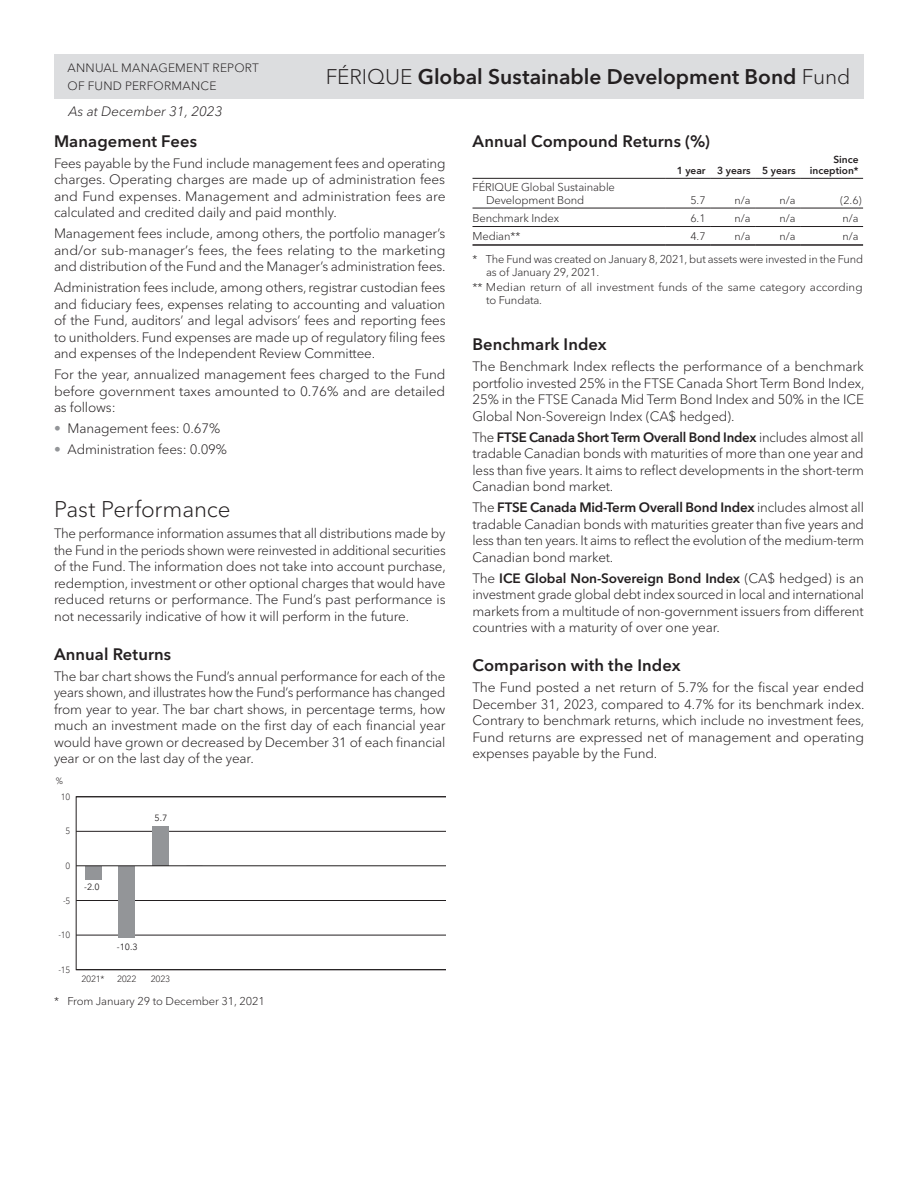
<style>
.page{position:relative;width:918px;height:1188px;background:#fff}
.page>*{position:absolute;margin:0;border:0;box-sizing:border-box;transform-origin:0 0}
.t1{font:300 22.5px "Avenir Next LT Pro";letter-spacing:-.005em;color:#231f20}
.t2{font:600 21px "Avenir Next LT Pro";color:#231f20}
.t3{font:600 16.5px "Avenir Next LT Pro";letter-spacing:.005em;color:#231f20}
.t4{font:300 13.5px/16.5px "Avenir Next LT Pro";letter-spacing:-.01em;color:#231f20;text-align:justify}
.t5{font:italic 300 13.5px "Avenir Next LT Pro";color:#231f20}
.t6{font:300 12px/18px "Avenir Next LT Pro";letter-spacing:.02em;color:#231f20}
.t7{font:300 11.25px/12.8px "Avenir Next LT Pro";letter-spacing:-.01em;color:#231f20}
.t8{font:300 10.8px "Avenir Next LT Pro";color:#231f20}
.t9{font:600 10.2px/10.5px "Avenir Next LT Pro";color:#231f20;text-align:right}
.t10{font:300 9px "Avenir Next LT Pro";letter-spacing:-.04em;color:#231f20}
.t11{font:300 9px "Avenir Next LT Pro";letter-spacing:-.04em;color:#231f20;scale:.94 1}
.t12{font:9px "Avenir Next LT Pro";color:#231f20}
.s1{font-weight:300}
.s2{color:#939598}
.s3{font-weight:600}
</style>
<div class="page">
<div style="left:54px;top:54px;width:810px;height:45px;background:#dcdddf"></div>
<hr style="left:76px;top:796px;width:370px;height:1px;background:#231f20">
<svg style="left:76px;top:797px;width:370px;height:173px"></svg>
<hr style="left:665px;top:178px;width:45px;height:1px;background:#231f20">
<hr style="left:710px;top:178px;width:45px;height:1px;background:#231f20">
<hr style="left:755px;top:178px;width:45px;height:1px;background:#231f20">
<hr style="left:800px;top:178px;width:63px;height:1px;background:#231f20">
<hr style="left:472px;top:244px;width:193px;height:2px;background:#231f20">
<hr style="left:665px;top:244px;width:45px;height:2px;background:#231f20">
<hr style="left:710px;top:244px;width:45px;height:2px;background:#231f20">
<hr style="left:755px;top:244px;width:45px;height:2px;background:#231f20">
<hr style="left:800px;top:244px;width:63px;height:2px;background:#231f20">
<hr style="left:472px;top:208px;width:193px;height:1px;background:#231f20">
<hr style="left:665px;top:208px;width:45px;height:1px;background:#231f20">
<hr style="left:710px;top:208px;width:45px;height:1px;background:#231f20">
<hr style="left:755px;top:208px;width:45px;height:1px;background:#231f20">
<hr style="left:800px;top:208px;width:63px;height:1px;background:#231f20">
<hr style="left:472px;top:226px;width:193px;height:1px;background:#231f20">
<hr style="left:665px;top:226px;width:45px;height:1px;background:#231f20">
<hr style="left:710px;top:226px;width:45px;height:1px;background:#231f20">
<hr style="left:755px;top:226px;width:45px;height:1px;background:#231f20">
<hr style="left:800px;top:226px;width:63px;height:1px;background:#231f20">
<hr style="left:472px;top:178px;width:193px;height:1px;background:#231f20">
<p class="t6" style="left:68px;top:59px;width:193px">ANNUAL MANAGEMENT REPORT<br>OF FUND PERFORMANCE</p>
<h2 class="t2" style="left:326px;top:64px;width:526px"><span class="s1">FÉRIQUE</span> Global Sustainable Development Bond <span class="s1">Fund</span></h2>
<p class="t5" style="left:68px;top:103px;width:156px">As at December 31, 2023</p>
<p class="t3" style="left:54px;top:131px;width:145px">Management Fees</p>
<p class="t4" style="left:54px;top:155px;width:393px">Fees payable by the Fund include management fees and operating charges. Operating charges are made up of administration fees and Fund expenses. Management and administration fees are calculated and credited daily and paid monthly.</p>
<p class="t4" style="left:54px;top:225px;width:393px">Management fees include, among others, the portfolio manager’s and/or sub-manager’s fees, the fees relating to the marketing and distribution of the Fund and the Manager’s administration fees.</p>
<p class="t4" style="left:54px;top:279px;width:393px">Administration fees include, among others, registrar custodian fees and fiduciary fees, expenses relating to accounting and valuation of the Fund, auditors’ and legal advisors’ fees and reporting fees to unitholders. Fund expenses are made up of regulatory filing fees and expenses of the Independent Review Committee.</p>
<p class="t4" style="left:54px;top:366px;width:393px">For the year, annualized management fees charged to the Fund before government taxes amounted to 0.76% and are detailed as follows:</p>
<p class="t4" style="left:54px;top:420px;width:168px"><span class="s2">•</span> Management fees: 0.67%</p>
<p class="t4" style="left:54px;top:441px;width:175px"><span class="s2">•</span> Administration fees: 0.09%</p>
<p class="t3" style="left:472px;top:131px;width:239px">Annual Compound Returns (%)</p>
<p class="t9" style="left:677px;top:165px;width:120px">1 year 3 years 5 years</p>
<p class="t9" style="left:810px;top:154px;width:50px">Since inception*</p>
<p class="t7" style="left:486px;top:181px;width:131px;text-indent:-14px">FÉRIQUE Global Sustainable<br>Development Bond</p>
<p class="t8" style="left:690px;top:193px;width:17px">5.7</p>
<p class="t8" style="left:735px;top:193px;width:18px">n/a</p>
<p class="t8" style="left:780px;top:193px;width:18px">n/a</p>
<p class="t8" style="left:840px;top:193px;width:23px">(2.6)</p>
<p class="t7" style="left:472px;top:212px;width:88px">Benchmark Index</p>
<p class="t8" style="left:690px;top:212px;width:17px">6.1</p>
<p class="t8" style="left:735px;top:212px;width:18px">n/a</p>
<p class="t8" style="left:780px;top:212px;width:18px">n/a</p>
<p class="t8" style="left:843px;top:212px;width:18px">n/a</p>
<p class="t7" style="left:472px;top:230px;width:49px">Median**</p>
<p class="t8" style="left:690px;top:230px;width:17px">4.7</p>
<p class="t8" style="left:735px;top:230px;width:18px">n/a</p>
<p class="t8" style="left:780px;top:230px;width:18px">n/a</p>
<p class="t8" style="left:843px;top:230px;width:18px">n/a</p>
<p class="t7" style="left:486px;top:253px;width:379px;text-indent:-14px">* The Fund was created on January 8, 2021, but assets were invested in the Fund as of January 29, 2021.</p>
<p class="t7" style="left:486px;top:281px;width:378px;text-indent:-14px">** Median return of all investment funds of the same category according to Fundata.</p>
<p class="t3" style="left:472px;top:335px;width:136px">Benchmark Index</p>
<p class="t4" style="left:472px;top:359px;width:394px">The Benchmark Index reflects the performance of a benchmark portfolio invested 25% in the FTSE Canada Short Term Bond Index, 25% in the FTSE Canada Mid Term Bond Index and 50% in the ICE Global Non-Sovereign Index (CA$ hedged).</p>
<p class="t4" style="left:473px;top:429px;width:393px">The <span class="s3">FTSE Canada Short Term Overall Bond Index</span> includes almost all tradable Canadian bonds with maturities of more than one year and less than five years. It aims to reflect developments in the short-term Canadian bond market.</p>
<p class="t4" style="left:473px;top:500px;width:393px">The <span class="s3">FTSE Canada Mid-Term Overall Bond Index</span> includes almost all tradable Canadian bonds with maturities greater than five years and less than ten years. It aims to reflect the evolution of the medium-term Canadian bond market.</p>
<p class="t4" style="left:473px;top:570px;width:393px">The <span class="s3">ICE Global Non-Sovereign Bond Index</span> (CA$ hedged) is an investment grade global debt index sourced in local and international markets from a multitude of non-government issuers from different countries with a maturity of over one year.</p>
<p class="t3" style="left:473px;top:656px;width:210px">Comparison with the Index</p>
<p class="t4" style="left:473px;top:680px;width:393px">The Fund posted a net return of 5.7% for the fiscal year ended December 31, 2023, compared to 4.7% for its benchmark index.<br>Contrary to benchmark returns, which include no investment fees, Fund returns are expressed net of management and operating expenses payable by the Fund.</p>
<h1 class="t1" style="left:54px;top:496px;width:178px">Past Performance</h1>
<p class="t4" style="left:54px;top:525px;width:393px">The performance information assumes that all distributions made by the Fund in the periods shown were reinvested in additional securities of the Fund. The information does not take into account purchase, redemption, investment or other optional charges that would have reduced returns or performance. The Fund’s past performance is not necessarily indicative of how it will perform in the future.</p>
<p class="t3" style="left:54px;top:644px;width:119px">Annual Returns</p>
<p class="t4" style="left:54px;top:668px;width:393px">The bar chart shows the Fund’s annual performance for each of the years shown, and illustrates how the Fund’s performance has changed from year to year. The bar chart shows, in percentage terms, how much an investment made on the first day of each financial year would have grown or decreased by December 31 of each financial year or on the last day of the year.</p>
<p class="t10" style="left:56px;top:776px;width:9px">%</p>
<p class="t11" style="left:61px;top:791px;width:11px">10</p>
<p class="t11" style="left:66px;top:826px;width:7px">5</p>
<p class="t11" style="left:66px;top:860px;width:7px">0</p>
<p class="t11" style="left:63px;top:895px;width:9px">-5</p>
<p class="t11" style="left:59px;top:930px;width:14px">-10</p>
<p class="t11" style="left:59px;top:964px;width:14px">-15</p>
<p class="t12" style="left:154px;top:812px;width:14px">5.7</p>
<p class="t12" style="left:84px;top:882px;width:17px">-2.0</p>
<p class="t12" style="left:117px;top:941px;width:22px">-10.3</p>
<p class="t10" style="left:81px;top:973px;width:25px">2021*</p>
<p class="t10" style="left:117px;top:973px;width:21px">2022</p>
<p class="t10" style="left:151px;top:973px;width:21px">2023</p>
<p class="t7" style="left:54px;top:994px;width:212px">* From January 29 to December 31, 2021</p>
</div>
